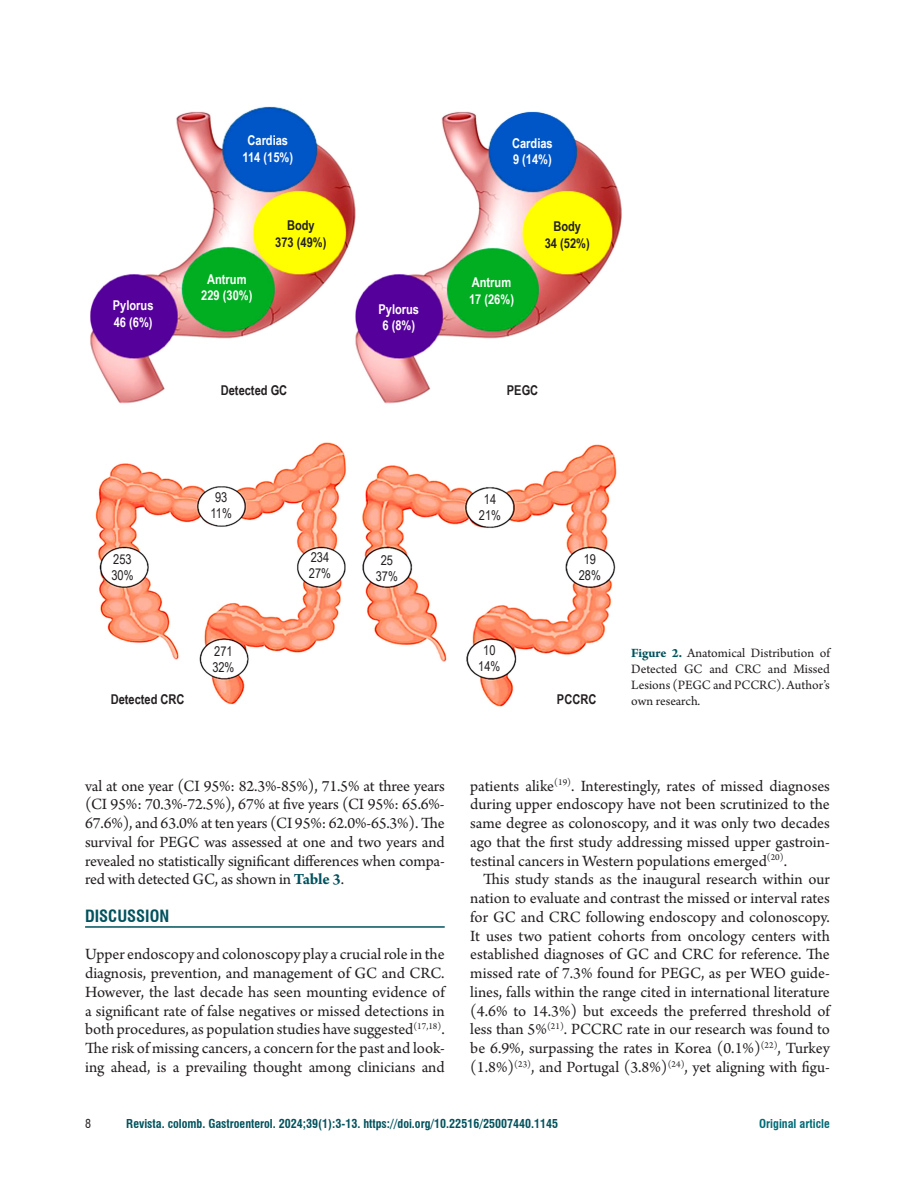
<style>
.page{position:relative;width:915px;height:1188px;background:#fff}
.page>*{position:absolute;margin:0;border:0;box-sizing:border-box;transform-origin:0 0}
.Texto_con_sangría{font:16.5px/18.8px "Arno Pro";letter-spacing:-.01em;color:#231f20;text-align:justify}
.Texto{font:16.5px/18.8px "Arno Pro";color:#231f20;text-align:justify}
.Título_1{font:700 condensed 16.5px "Swiss 721 BT";color:#00525d}
.Títulos_tablas_y_fig{font:13.5px/15.8px "Arno Pro";letter-spacing:-.005em;color:#231f20;text-align:justify}
.figuras_bold{font:700 13.5px "Arial Narrow";color:#fff}
.figuras_bold-2{font:700 13.5px "Arial Narrow";color:#231f20}
.Texto_tabla{font:13.5px "Arial Narrow";color:#231f20}
.t1{font:700 condensed 12px "Swiss 721 BT";color:#00525d}
.t2{font:700 condensed 12px "Swiss 721 BT";color:#006b76}
.t3{font:condensed 12px "Swiss 721 BT";color:#231f20}
.s1{font-weight:700;color:#00525d}
</style>
<div class="page">
<hr style="left:85px;top:926px;width:359px;height:2px;background:#00525d">
<img style="left:90px;top:106px;width:532px;height:601px">
<p class="figuras_bold" style="left:113px;top:295px;width:42px">Pylorus</p>
<p class="figuras_bold" style="left:114px;top:312px;width:40px">46 (6%)</p>
<p class="figuras_bold" style="left:247px;top:130px;width:42px">Cardias</p>
<p class="figuras_bold" style="left:242px;top:147px;width:52px">114 (15%)</p>
<p class="figuras_bold" style="left:207px;top:269px;width:41px">Antrum</p>
<p class="figuras_bold" style="left:201px;top:285px;width:53px">229 (30%)</p>
<p class="figuras_bold-2" style="left:287px;top:215px;width:29px">Body</p>
<p class="figuras_bold-2" style="left:275px;top:232px;width:53px">373 (49%)</p>
<p class="figuras_bold-2" style="left:221px;top:380px;width:68px">Detected GC</p>
<p class="figuras_bold" style="left:378px;top:299px;width:42px">Pylorus</p>
<p class="figuras_bold" style="left:382px;top:315px;width:34px">6 (8%)</p>
<p class="figuras_bold" style="left:512px;top:133px;width:42px">Cardias</p>
<p class="figuras_bold" style="left:513px;top:149px;width:40px">9 (14%)</p>
<p class="figuras_bold" style="left:471px;top:272px;width:41px">Antrum</p>
<p class="figuras_bold" style="left:469px;top:289px;width:46px">17 (26%)</p>
<p class="figuras_bold-2" style="left:553px;top:216px;width:29px">Body</p>
<p class="figuras_bold-2" style="left:544px;top:233px;width:46px">34 (52%)</p>
<p class="figuras_bold-2" style="left:506px;top:380px;width:33px">PEGC</p>
<p class="Texto_tabla" style="left:113px;top:549px;width:20px">253</p>
<p class="Texto_tabla" style="left:111px;top:565px;width:24px">30%</p>
<p class="figuras_bold-2" style="left:111px;top:689px;width:75px">Detected CRC</p>
<p class="Texto_tabla" style="left:215px;top:487px;width:14px">93</p>
<p class="Texto_tabla" style="left:210px;top:503px;width:23px">11%</p>
<p class="Texto_tabla" style="left:214px;top:641px;width:20px">271</p>
<p class="Texto_tabla" style="left:212px;top:657px;width:24px">32%</p>
<p class="Texto_tabla" style="left:311px;top:547px;width:20px">234</p>
<p class="Texto_tabla" style="left:309px;top:564px;width:24px">27%</p>
<p class="Texto_tabla" style="left:380px;top:550px;width:14px">25</p>
<p class="Texto_tabla" style="left:375px;top:566px;width:24px">37%</p>
<p class="Texto_tabla" style="left:483px;top:490px;width:14px">14</p>
<p class="Texto_tabla" style="left:479px;top:506px;width:24px">21%</p>
<p class="Texto_tabla" style="left:483px;top:640px;width:14px">10</p>
<p class="Texto_tabla" style="left:478px;top:656px;width:24px">14%</p>
<p class="Texto_tabla" style="left:583px;top:549px;width:14px">19</p>
<p class="Texto_tabla" style="left:578px;top:565px;width:24px">28%</p>
<p class="figuras_bold-2" style="left:556px;top:689px;width:41px">PCCRC</p>
<p class="Títulos_tablas_y_fig" style="left:631px;top:646px;width:200px"><span class="s1">Figure 2.</span> Anatomical Distribution of Detected GC and CRC and Missed Lesions (PEGC and PCCRC). Author’s own research.</p>
<p class="Texto_con_sangría" style="left:85px;top:777px;width:361px">val at one year (CI 95%: 82.3%-85%), 71.5% at three years (CI 95%: 70.3%-72.5%), 67% at five years (CI 95%: 65.6%- 67.6%), and 63.0% at ten years (CI 95%: 62.0%-65.3%). The survival for PEGC was assessed at one and two years and revealed no statistically significant differences when compa&shy;red with detected GC, as shown in <span class="s1">Table 3</span>.</p>
<p class="Título_1" style="left:85px;top:906px;width:86px">DISCUSSION</p>
<p class="Texto" style="left:85px;top:946px;width:361px">Upper endoscopy and colonoscopy play a crucial role in the diagnosis, prevention, and management of GC and CRC.<br>However, the last decade has seen mounting evidence of a significant rate of false negatives or missed detections in both procedures, as population studies have suggested<sup>(17,18)</sup>.<br>The risk of missing cancers, a concern for the past and look&shy;ing ahead, is a prevailing thought among clinicians and</p>
<p class="Texto" style="left:470px;top:777px;width:361px">patients alike<sup>(19)</sup>. Interestingly, rates of missed diagnoses during upper endoscopy have not been scrutinized to the same degree as colonoscopy, and it was only two decades ago that the first study addressing missed upper gastroin&shy;testinal cancers in Western populations emerged<sup>(20)</sup>.</p>
<p class="Texto_con_sangría" style="left:470px;top:871px;width:361px;text-indent:13px">This study stands as the inaugural research within our nation to evaluate and contrast the missed or interval rates for GC and CRC following endoscopy and colonoscopy.<br>It uses two patient cohorts from oncology centers with established diagnoses of GC and CRC for reference. The missed rate of 7.3% found for PEGC, as per WEO guide&shy;lines, falls within the range cited in international literature (4.6% to 14.3%) but exceeds the preferred threshold of less than 5%<sup>(21)</sup>. PCCRC rate in our research was found to be 6.9%, surpassing the rates in Korea (0.1%)<sup>(22)</sup>, Turkey (1.8%)<sup>(23)</sup>, and Portugal (3.8%)<sup>(24)</sup>, yet aligning with figu-</p>
<p class="t3" style="left:85px;top:1116px;width:7px">8</p>
<p class="t1" style="left:126px;top:1117px;width:433px">Revista. colomb. Gastroenterol. 2024;39(1):3-13. https://doi.org/10.22516/25007440.1145</p>
<p class="t2" style="left:759px;top:1117px;width:72px">Original article</p>
</div>
